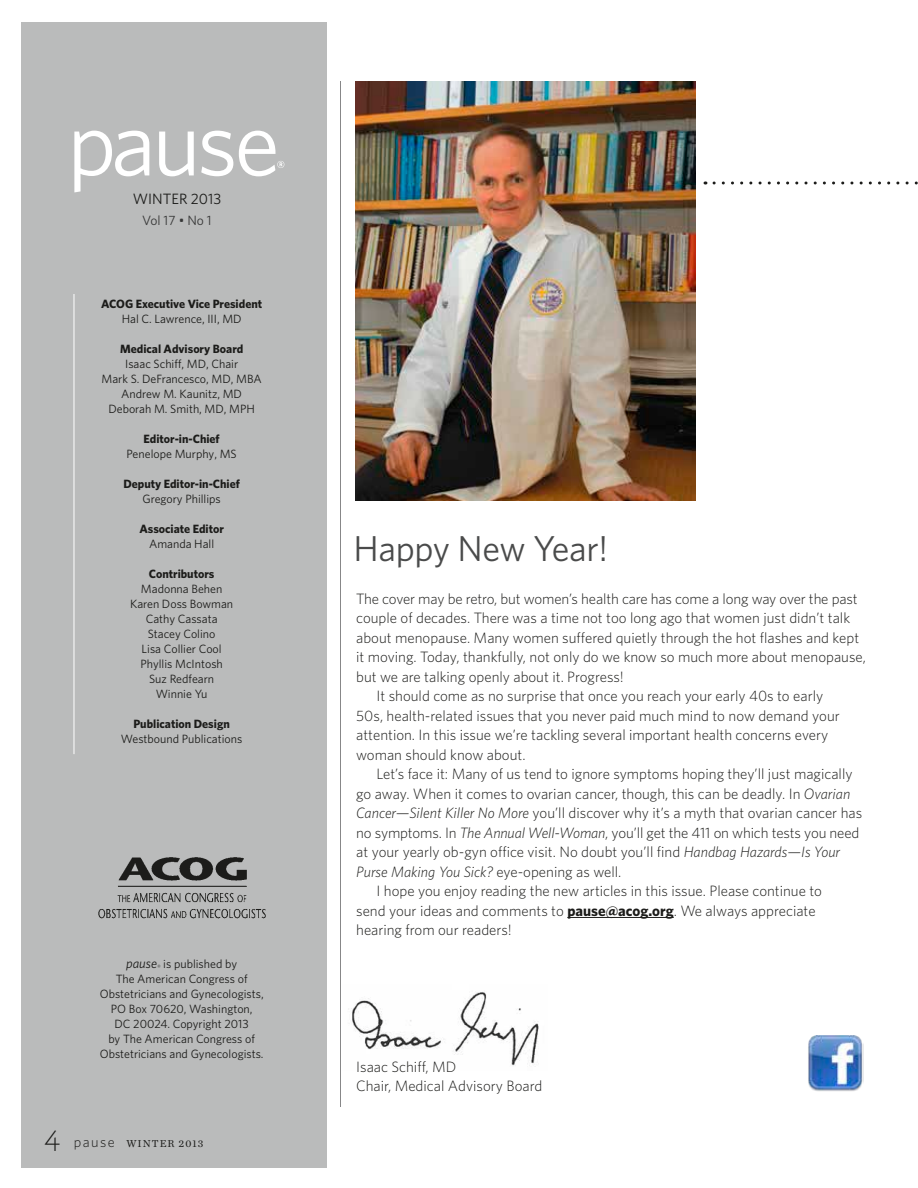
<style>
.page{position:relative;width:918px;height:1188px;background:#fff}
.page>*{position:absolute;margin:0;border:0;box-sizing:border-box;transform-origin:0 0}
.t1{font:36px "Whitney";letter-spacing:-.01em;color:#4a4b4b}
.t2{font:300 15px/19.5px "Whitney";color:#1c1c1a}
.t3{font:italic 300 15px "Whitney";color:#1c1c1a}
.t4{font:15px "Whitney";color:#1c1c1a}
.t5{font:13.5px "Whitney";color:#373737}
.t6{font:12px/15px "Whitney";color:#1c1c1a;text-align:center}
.t7{font:700 12px "Whitney";color:#1c1c1a}
.t8{font:10.5px "Chronicle Text G1";letter-spacing:.1em;color:#1c1c1a}
.s1{font-style:italic;font-size:13.5px}
.s2{font-family:"Archer";font-weight:300;font-size:33px}
.s3{font-family:"Whitney";font-weight:300;font-size:14.4px}
.s4{font-style:italic}
.s5{font-style:normal}
.s6{font-weight:700}
</style>
<div class="page">
<div style="left:21px;top:22px;width:305px;height:1146px;background:#babbbb"></div>
<img style="left:351px;top:992px;width:188px;height:74px">
<svg style="left:714px;top:182px;width:204px;height:2px"></svg>
<img style="left:356px;top:81px;width:340px;height:420px">
<hr style="left:567px;top:917px;width:107px;height:1px;background:#1c1c1a">
<hr style="left:340px;top:81px;width:1px;height:1026px;background:#878788">
<hr style="left:74px;top:294px;width:1px;height:460px;background:#fff">
<img style="left:98px;top:857px;width:168px;height:62px">
<svg style="left:74px;top:131px;width:210px;height:61px"></svg>
<img style="left:808px;top:1035px;width:56px;height:56px">
<p class="t4" style="left:133px;top:189px;width:90px">WINTER 2013</p>
<p class="t5" style="left:142px;top:211px;width:71px">Vol 17 • No 1</p>
<p class="t7" style="left:101px;top:296px;width:163px">ACOG Executive Vice President</p>
<p class="t6" style="left:122px;top:311px;width:121px">Hal C. Lawrence‚ III‚ MD</p>
<p class="t7" style="left:120px;top:341px;width:125px">Medical Advisory Board</p>
<p class="t6" style="left:102px;top:356px;width:162px">Isaac Schiff‚ MD‚ Chair<br>Mark S. DeFrancesco‚ MD‚ MBA<br>Andrew M. Kaunitz‚ MD<br>Deborah M. Smith‚ MD‚ MPH</p>
<p class="t7" style="left:144px;top:431px;width:78px">Editor-in-Chief</p>
<p class="t6" style="left:127px;top:446px;width:112px">Penelope Murphy‚ MS</p>
<p class="t7" style="left:123px;top:476px;width:118px">Deputy Editor-in-Chief</p>
<p class="t6" style="left:142px;top:491px;width:80px">Gregory Phillips</p>
<p class="t7" style="left:139px;top:521px;width:86px">Associate Editor</p>
<p class="t6" style="left:149px;top:536px;width:67px">Amanda Hall</p>
<p class="t7" style="left:149px;top:566px;width:67px">Contributors</p>
<p class="t6" style="left:130px;top:581px;width:105px">Madonna Behen<br>Karen Doss Bowman<br>Cathy Cassata<br>Stacey Colino<br>Lisa Collier Cool<br>Phyllis McIntosh<br>Suz Redfearn<br>Winnie Yu</p>
<p class="t7" style="left:133px;top:716px;width:98px">Publication Design</p>
<p class="t6" style="left:121px;top:731px;width:123px">Westbound Publications</p>
<p class="t6" style="left:100px;top:956px;width:165px"><span class="s1">pause</span><sub>®</sub> is published by<br>The American Congress of<br>Obstetricians and Gynecologists‚<br>PO Box 70620‚ Washington‚<br>DC 20024. Copyright 2013<br>by The American Congress of<br>Obstetricians and Gynecologists.</p>
<p class="t8" style="left:44px;top:1136px;width:160px"><span class="s2">4</span> <span class="s3">pause</span> WINTER 2013</p>
<h1 class="t1" style="left:353px;top:524px;width:256px">Happy New Year!</h1>
<p class="t2" style="left:356px;top:589px;width:503px">The cover may be retro, but women’s health care has come a long way over the past</p>
<p class="t2" style="left:356px;top:608px;width:495px">couple of decades. There was a time not too long ago that women just didn’t talk</p>
<p class="t2" style="left:356px;top:628px;width:505px">about menopause. Many women suffered quietly through the hot flashes and kept</p>
<p class="t2" style="left:356px;top:647px;width:511px">it moving. Today, thankfully, not only do we know so much more about menopause,</p>
<p class="t2" style="left:356px;top:667px;width:269px">but we are talking openly about it. Progress!</p>
<p class="t2" style="left:376px;top:686px;width:448px">It should come as no surprise that once you reach your early 40s to early</p>
<p class="t2" style="left:356px;top:706px;width:485px">50s, health-related issues that you never paid much mind to now demand your</p>
<p class="t2" style="left:356px;top:725px;width:474px">attention. In this issue we’re tackling several important health concerns every</p>
<p class="t2" style="left:356px;top:745px;width:171px">woman should know about.</p>
<p class="t2" style="left:376px;top:764px;width:478px">Let’s face it: Many of us tend to ignore symptoms hoping they’ll just magically</p>
<p class="t2" style="left:356px;top:784px;width:496px">go away. When it comes to ovarian cancer, though, this can be deadly. In <span class="s4">Ovarian</span></p>
<p class="t2" style="left:356px;top:803px;width:508px"><span class="s4">Cancer—Silent Killer No More</span> you’ll discover why it’s a myth that ovarian cancer has</p>
<p class="t2" style="left:356px;top:823px;width:505px">no symptoms. In <span class="s4">The Annual Well-Woman</span>, you’ll get the 411 on which tests you need</p>
<p class="t2" style="left:356px;top:842px;width:486px">at your yearly ob-gyn office visit. No doubt you’ll find <span class="s4">Handbag Hazards—Is Your</span></p>
<p class="t3" style="left:356px;top:862px;width:267px">Purse Making You Sick? <span class="s5">eye-opening as well.</span></p>
<p class="t2" style="left:376px;top:881px;width:447px">I hope you enjoy reading the new articles in this issue. Please continue to</p>
<p class="t2" style="left:356px;top:901px;width:461px">send your ideas and comments to <span class="s6">pause@acog.org</span>. We always appreciate</p>
<p class="t2" style="left:356px;top:920px;width:157px">hearing from our readers!</p>
<p class="t2" style="left:356px;top:1057px;width:188px">Isaac Schiff, MD<br>Chair, Medical Advisory Board</p>
</div>
